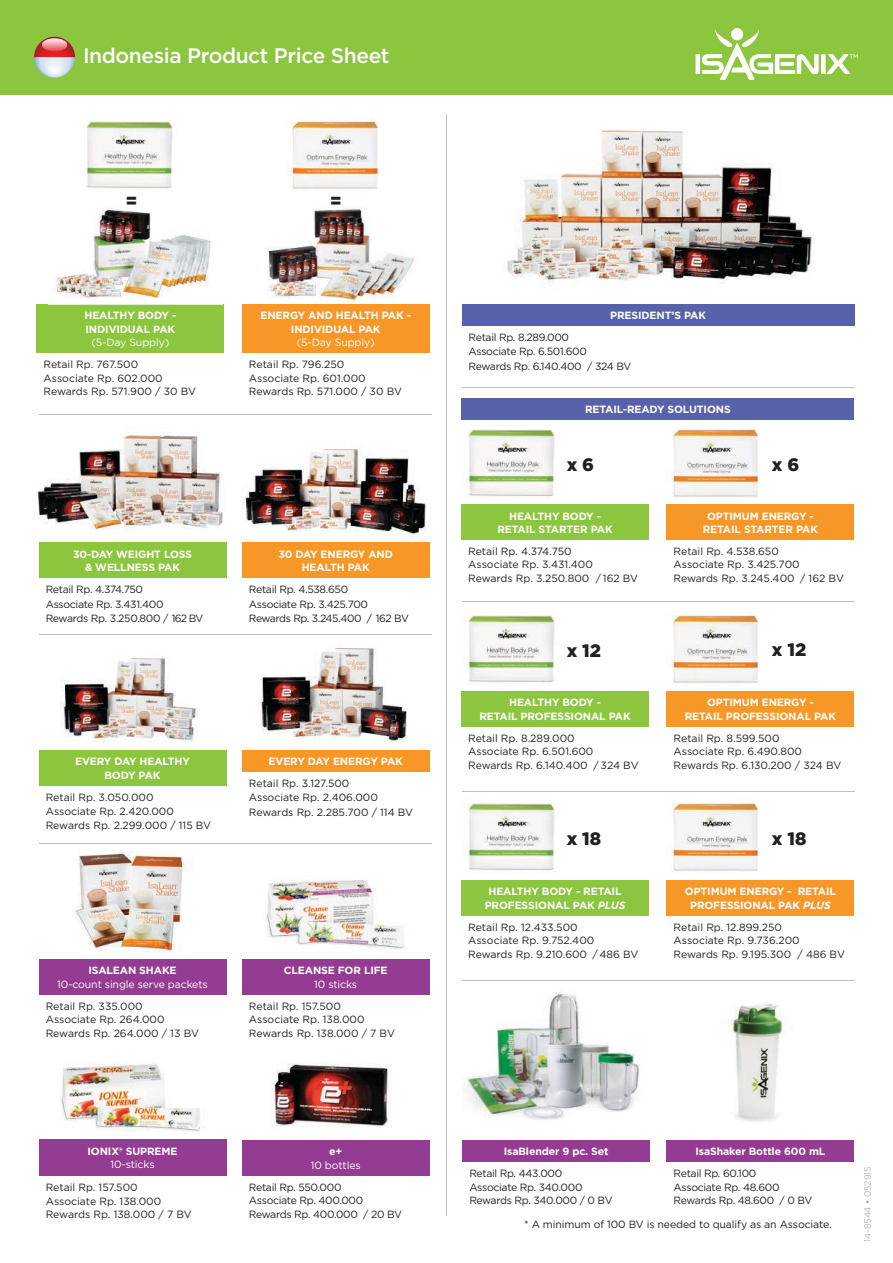
<style>
.page{position:relative;width:893px;height:1263px;background:#fff}
.page>*{position:absolute;margin:0;border:0;box-sizing:border-box;transform-origin:0 0}
.t1{font:500 21px "Gotham";letter-spacing:-.02em;color:#fff}
.t2{font:900 18px "Gotham";color:#231f20}
.t3{font:10.5px/13.5px "Gotham";letter-spacing:-.01em;color:#231f20}
.t4{font:700 10.5px/13.5px "Gotham";letter-spacing:-.01em;color:#fff;text-align:center}
.t5{font:10.5px/13.5px "Gotham";letter-spacing:-.03em;color:#231f20}
.t6{font:10.5px "Gotham";letter-spacing:-.01em;color:#fff}
.t7{font:10.5px/14.2px "Gotham";letter-spacing:-.035em;color:#231f20}
.t8{font:300 9px "Gotham";letter-spacing:-.01em;color:#939598}
.s1{font-style:italic}
</style>
<div class="page">
<div style="left:0;top:0;width:893px;height:95px;background:#8bc63e"></div>
<svg style="left:34px;top:37px;width:41px;height:41px"></svg>
<svg style="left:34px;top:37px;width:41px;height:20px"></svg>
<div style="left:39px;top:959px;width:187px;height:35px;background:#943b92"></div>
<div style="left:39px;top:1140px;width:187px;height:36px;background:#943b92"></div>
<img style="left:463px;top:993px;width:177px;height:127px">
<img style="left:729px;top:1003px;width:54px;height:119px">
<div style="left:463px;top:1140px;width:187px;height:22px;background:#943b92"></div>
<div style="left:667px;top:1140px;width:187px;height:22px;background:#943b92"></div>
<div style="left:242px;top:959px;width:187px;height:35px;background:#943b92"></div>
<div style="left:242px;top:1140px;width:187px;height:35px;background:#943b92"></div>
<div style="left:39px;top:543px;width:187px;height:35px;background:#8bc63e"></div>
<div style="left:242px;top:543px;width:187px;height:35px;background:#f79727"></div>
<img style="left:242px;top:449px;width:184px;height:88px">
<div style="left:242px;top:750px;width:187px;height:22px;background:#f79727"></div>
<img style="left:62px;top:656px;width:137px;height:87px">
<div style="left:39px;top:750px;width:187px;height:35px;background:#8bc63e"></div>
<img style="left:507px;top:129px;width:307px;height:157px">
<div style="left:462px;top:304px;width:392px;height:22px;background:#5862ab"></div>
<img style="left:72px;top:850px;width:116px;height:103px">
<img style="left:266px;top:879px;width:139px;height:71px">
<div style="left:37px;top:304px;width:187px;height:49px;background:#8bc63e"></div>
<div style="left:461px;top:691px;width:188px;height:35px;background:#8bc63e"></div>
<div style="left:461px;top:880px;width:188px;height:36px;background:#8bc63e"></div>
<div style="left:461px;top:504px;width:188px;height:36px;background:#8bc63e"></div>
<div style="left:667px;top:691px;width:187px;height:35px;background:#f79727"></div>
<div style="left:667px;top:880px;width:187px;height:35px;background:#f79727"></div>
<div style="left:667px;top:504px;width:187px;height:36px;background:#f79727"></div>
<div style="left:242px;top:304px;width:187px;height:49px;background:#f79727"></div>
<hr style="left:39px;top:634px;width:392px;height:1px;background:#bbbdc0">
<hr style="left:39px;top:415px;width:392px;height:1px;background:#bbbdc0">
<hr style="left:446px;top:114px;width:1px;height:1101px;background:#bbbdc0">
<hr style="left:39px;top:843px;width:392px;height:1px;background:#bbbdc0">
<hr style="left:462px;top:601px;width:392px;height:1px;background:#bbbdc0">
<hr style="left:462px;top:387px;width:392px;height:1px;background:#bbbdc0">
<hr style="left:462px;top:980px;width:392px;height:1px;background:#bbbdc0">
<hr style="left:462px;top:791px;width:392px;height:1px;background:#bbbdc0">
<img style="left:48px;top:206px;width:175px;height:99px">
<img style="left:268px;top:206px;width:147px;height:96px">
<div style="left:462px;top:398px;width:392px;height:21px;background:#5862ab"></div>
<img style="left:84px;top:117px;width:89px;height:71px">
<img style="left:462px;top:425px;width:93px;height:71px">
<img style="left:462px;top:611px;width:93px;height:71px">
<img style="left:462px;top:799px;width:93px;height:71px">
<img style="left:290px;top:121px;width:88px;height:68px">
<img style="left:671px;top:429px;width:88px;height:68px">
<img style="left:671px;top:615px;width:88px;height:68px">
<img style="left:671px;top:803px;width:88px;height:68px">
<img style="left:61px;top:1063px;width:139px;height:68px">
<img style="left:272px;top:1063px;width:119px;height:64px">
<div style="left:695px;top:54px;width:5px;height:20px;background:#fff"></div>
<div style="left:821px;top:54px;width:5px;height:20px;background:#fff"></div>
<svg style="left:702px;top:29px;width:117px;height:51px"></svg>
<svg style="left:826px;top:54px;width:32px;height:20px"></svg>
<img style="left:37px;top:432px;width:186px;height:98px">
<img style="left:260px;top:648px;width:148px;height:95px">
<h1 class="t1" style="left:83px;top:42px;width:308px">Indonesia Product Price Sheet</h1>
<h2 class="t2" style="left:126px;top:189px;width:13px">=</h2>
<h2 class="t2" style="left:330px;top:189px;width:13px">=</h2>
<p class="t4" style="left:84px;top:309px;width:93px;text-align:left">HEALTHY BODY -<br>INDIVIDUAL PAK</p>
<p class="t6" style="left:91px;top:336px;width:79px">(5-Day Supply)</p>
<p class="t3" style="left:44px;top:357px;width:154px">Retail Rp. 767.500<br>Associate Rp. 602.000<br>Rewards Rp. 571.900 / 30 BV</p>
<p class="t4" style="left:260px;top:309px;width:152px">ENERGY AND HEALTH PAK -<br>INDIVIDUAL PAK</p>
<p class="t6" style="left:297px;top:336px;width:79px">(5-Day Supply)</p>
<p class="t3" style="left:249px;top:357px;width:155px">Retail Rp. 796.250<br>Associate Rp. 601.000<br>Rewards Rp. 571.000 / 30 BV</p>
<p class="t4" style="left:73px;top:547px;width:120px">30-DAY WEIGHT LOSS &amp; WELLNESS PAK</p>
<p class="t5" style="left:46px;top:582px;width:159px;line-height:14.2px">Retail Rp. 4.374.750<br>Associate Rp. 3.431.400<br>Rewards Rp. 3.250.800 / 162 BV</p>
<p class="t4" style="left:279px;top:547px;width:116px">30 DAY ENERGY AND<br>HEALTH PAK</p>
<p class="t7" style="left:249px;top:582px;width:161px">Retail Rp. 4.538.650<br>Associate Rp. 3.425.700<br>Rewards Rp. 3.245.400 / 162 BV</p>
<p class="t4" style="left:75px;top:755px;width:116px">EVERY DAY HEALTHY<br>BODY PAK</p>
<p class="t3" style="left:46px;top:790px;width:167px;line-height:14.2px">Retail Rp. 3.050.000<br>Associate Rp. 2.420.000<br>Rewards Rp. 2.299.000 / 115 BV</p>
<p class="t4" style="left:269px;top:755px;width:136px">EVERY DAY ENERGY PAK</p>
<p class="t3" style="left:249px;top:776px;width:166px;line-height:14.2px">Retail Rp. 3.127.500<br>Associate Rp. 2.406.000<br>Rewards Rp. 2.285.700 / 114 BV</p>
<p class="t4" style="left:88px;top:963px;width:90px">ISALEAN SHAKE</p>
<p class="t6" style="left:57px;top:977px;width:152px">10-count single serve packets</p>
<p class="t3" style="left:46px;top:999px;width:155px">Retail Rp. 335.000<br>Associate Rp. 264.000<br>Rewards Rp. 264.000 / 13 BV</p>
<p class="t4" style="left:284px;top:963px;width:105px">CLEANSE FOR LIFE</p>
<p class="t6" style="left:314px;top:977px;width:44px">10 sticks</p>
<p class="t3" style="left:249px;top:999px;width:147px">Retail Rp. 157.500<br>Associate Rp. 138.000<br>Rewards Rp. 138.000 / 7 BV</p>
<p class="t4" style="left:88px;top:1144px;width:92px">IONIX® SUPREME</p>
<p class="t6" style="left:111px;top:1158px;width:46px">10-sticks</p>
<p class="t3" style="left:46px;top:1180px;width:147px">Retail Rp. 157.500<br>Associate Rp. 138.000<br>Rewards Rp. 138.000 / 7 BV</p>
<p class="t4" style="left:329px;top:1145px;width:15px">e+</p>
<p class="t6" style="left:311px;top:1158px;width:51px">10 bottles</p>
<p class="t5" style="left:249px;top:1180px;width:155px">Retail Rp. 550.000<br>Associate Rp. 400.000<br>Rewards Rp. 400.000 / 20 BV</p>
<p class="t4" style="left:610px;top:309px;width:97px">PRESIDENT’S PAK</p>
<p class="t5" style="left:469px;top:330px;width:164px;line-height:14.2px">Retail Rp. 8.289.000<br>Associate Rp. 6.501.600<br>Rewards Rp. 6.140.400 / 324 BV</p>
<p class="t4" style="left:585px;top:402px;width:147px">RETAIL-READY SOLUTIONS</p>
<h2 class="t2" style="left:567px;top:452px;width:29px">x 6</h2>
<h2 class="t2" style="left:772px;top:452px;width:29px">x 6</h2>
<p class="t4" style="left:497px;top:509px;width:117px">HEALTHY BODY -<br>RETAIL STARTER PAK</p>
<p class="t3" style="left:468px;top:544px;width:171px">Retail Rp. 4.374.750<br>Associate Rp. 3.431.400<br>Rewards Rp. 3.250.800 / 162 BV</p>
<h2 class="t2" style="left:567px;top:638px;width:36px">x 12</h2>
<p class="t4" style="left:479px;top:696px;width:153px">HEALTHY BODY -<br>RETAIL PROFESSIONAL PAK</p>
<p class="t3" style="left:468px;top:731px;width:172px">Retail Rp. 8.289.000<br>Associate Rp. 6.501.600<br>Rewards Rp. 6.140.400 / 324 BV</p>
<h2 class="t2" style="left:567px;top:826px;width:36px">x 18</h2>
<p class="t4" style="left:485px;top:885px;width:142px">HEALTHY BODY - RETAIL<br>PROFESSIONAL PAK <span class="s1">PLUS</span></p>
<p class="t3" style="left:468px;top:920px;width:172px">Retail Rp. 12.433.500<br>Associate Rp. 9.752.400<br>Rewards Rp. 9.210.600 / 486 BV</p>
<p class="t4" style="left:703px;top:509px;width:117px">OPTIMUM ENERGY -<br>RETAIL STARTER PAK</p>
<p class="t3" style="left:674px;top:544px;width:172px">Retail Rp. 4.538.650<br>Associate Rp. 3.425.700<br>Rewards Rp. 3.245.400 / 162 BV</p>
<h2 class="t2" style="left:772px;top:638px;width:36px">x 12</h2>
<p class="t4" style="left:685px;top:696px;width:153px">OPTIMUM ENERGY -<br>RETAIL PROFESSIONAL PAK</p>
<p class="t3" style="left:674px;top:731px;width:169px">Retail Rp. 8.599.500<br>Associate Rp. 6.490.800<br>Rewards Rp. 6.130.200 / 324 BV</p>
<h2 class="t2" style="left:772px;top:826px;width:36px">x 18</h2>
<p class="t4" style="left:685px;top:885px;width:153px">OPTIMUM ENERGY - RETAIL<br>PROFESSIONAL PAK <span class="s1">PLUS</span></p>
<p class="t3" style="left:674px;top:920px;width:173px">Retail Rp. 12.899.250<br>Associate Rp. 9.736.200<br>Rewards Rp. 9.195.300 / 486 BV</p>
<p class="t4" style="left:504px;top:1145px;width:106px">IsaBlender 9 pc. Set</p>
<p class="t5" style="left:469px;top:1166px;width:145px">Retail Rp. 443.000<br>Associate Rp. 340.000<br>Rewards Rp. 340.000 / 0 BV</p>
<p class="t4" style="left:695px;top:1145px;width:132px">IsaShaker Bottle 600 mL</p>
<p class="t5" style="left:674px;top:1166px;width:140px">Retail Rp. 60.100<br>Associate Rp. 48.600<br>Rewards Rp. 48.600 / 0 BV</p>
<p class="t3" style="left:524px;top:1217px;width:309px">* A minimum of 100 BV is needed to qualify as an Associate.</p>
<p class="t8" style="left:862px;top:1242px;width:77px;rotate:-90deg">14-8544 • 052915</p>
</div>
